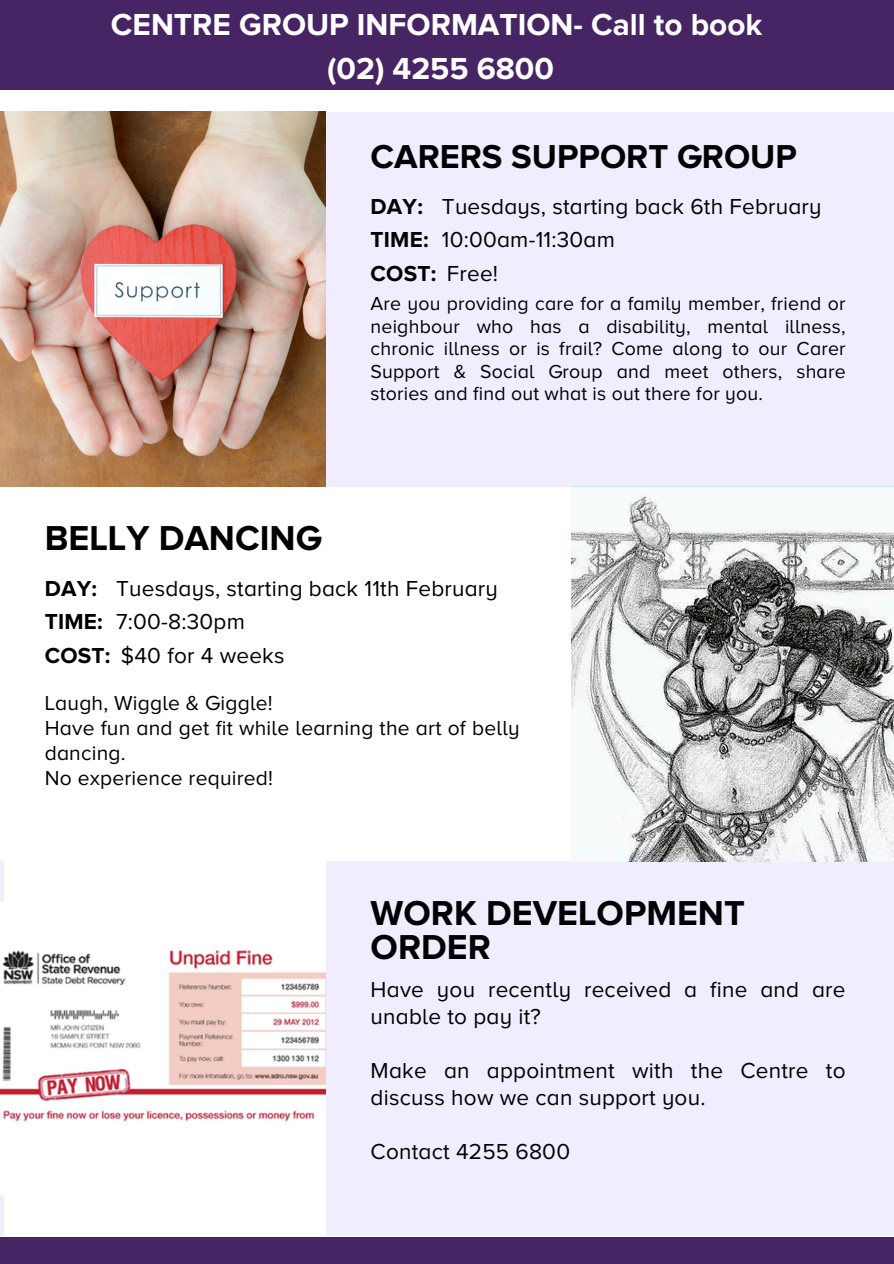
<style>
.page{position:relative;width:894px;height:1264px;background:#fff}
.page>*{position:absolute;margin:0;border:0;box-sizing:border-box;transform-origin:0 0}
.t1{font:700 35.85px/34.2px "Proxima Nova A";color:#000}
.t2{font:700 34.35px "Proxima Nova A";color:#000}
.t3{font:700 31.5px/43.8px "Proxima Nova";color:#fff;text-align:center}
.t4{font:22.5px/27px "Proxima Nova A";letter-spacing:.01em;color:#000}
.t5{font:700 22.5px "Proxima Nova A";letter-spacing:.01em;color:#000}
.t6{font:21px/24.8px "Proxima Nova A";letter-spacing:.01em;color:#000}
.t7{font:19.5px/22.5px "Proxima Nova A";letter-spacing:.01em;color:#000;text-align:justify}
</style>
<div class="page">
<div style="left:0;top:112px;width:893px;height:374px;background:#f2ecff"></div>
<img style="left:0;top:112px;width:325px;height:374px">
<div style="left:0;top:861px;width:893px;height:375px;background:#f2ecff"></div>
<div style="left:0;top:0;width:893px;height:89px;background:#472564"></div>
<img style="left:571px;top:495px;width:322px;height:366px">
<div style="left:4px;top:861px;width:321px;height:375px;background:#fff"></div>
<img style="left:0;top:902px;width:326px;height:293px">
<div style="left:0;top:1237px;width:893px;height:26px;background:#472564"></div>
<h4 class="t3" style="left:111px;top:3px;width:652px">CENTRE GROUP INFORMATION- Call to book (02) 4255 6800</h4>
<h1 class="t2" style="left:370px;top:137px;width:427px">CARERS SUPPORT GROUP</h1>
<h3 class="t5" style="left:370px;top:193px;width:54px">DAY:</h3>
<h4 class="t5" style="left:370px;top:227px;width:60px">TIME:</h4>
<h3 class="t4" style="left:442px;top:193px;width:381px">Tuesdays, starting back 6th February</h3>
<h4 class="t4" style="left:442px;top:227px;width:174px">10:00am-11:30am</h4>
<h4 class="t5" style="left:370px;top:260px;width:67px">COST:</h4>
<h3 class="t4" style="left:446px;top:261px;width:53px">Free!</h3>
<p class="t1" style="left:45px;top:521px;width:278px">BELLY DANCING</p>
<h4 class="t7" style="left:370px;top:293px;width:476px">Are you providing care for a family member, friend or neighbour who has a disability, mental illness, chronic illness or is frail? Come along to our Carer Support &amp; Social Group and meet others, share stories and find out what is out there for you.</h4>
<h3 class="t5" style="left:45px;top:575px;width:54px">DAY:</h3>
<p class="t5" style="left:45px;top:608px;width:60px">TIME:</p>
<p class="t4" style="left:116px;top:575px;width:383px">Tuesdays, starting back 11th February</p>
<h1 class="t4" style="left:116px;top:608px;width:130px">7:00-8:30pm</h1>
<p class="t5" style="left:45px;top:642px;width:67px">COST:</p>
<h1 class="t4" style="left:121px;top:642px;width:165px">$40 for 4 weeks</h1>
<h4 class="t6" style="left:45px;top:691px;width:476px">Laugh, Wiggle &amp; Giggle!<br>Have fun and get fit while learning the art of belly dancing.<br>No experience required!</h4>
<h3 class="t1" style="left:370px;top:896px;width:376px">WORK DEVELOPMENT<br>ORDER</h3>
<h4 class="t4" style="left:370px;top:976px;width:476px">Have you recently received a fine and are unable to pay it?</h4>
<h3 class="t4" style="left:370px;top:1057px;width:476px">Make an appointment with the Centre to discuss how we can support you.</h3>
<h4 class="t4" style="left:370px;top:1138px;width:201px">Contact 4255 6800</h4>
</div>
